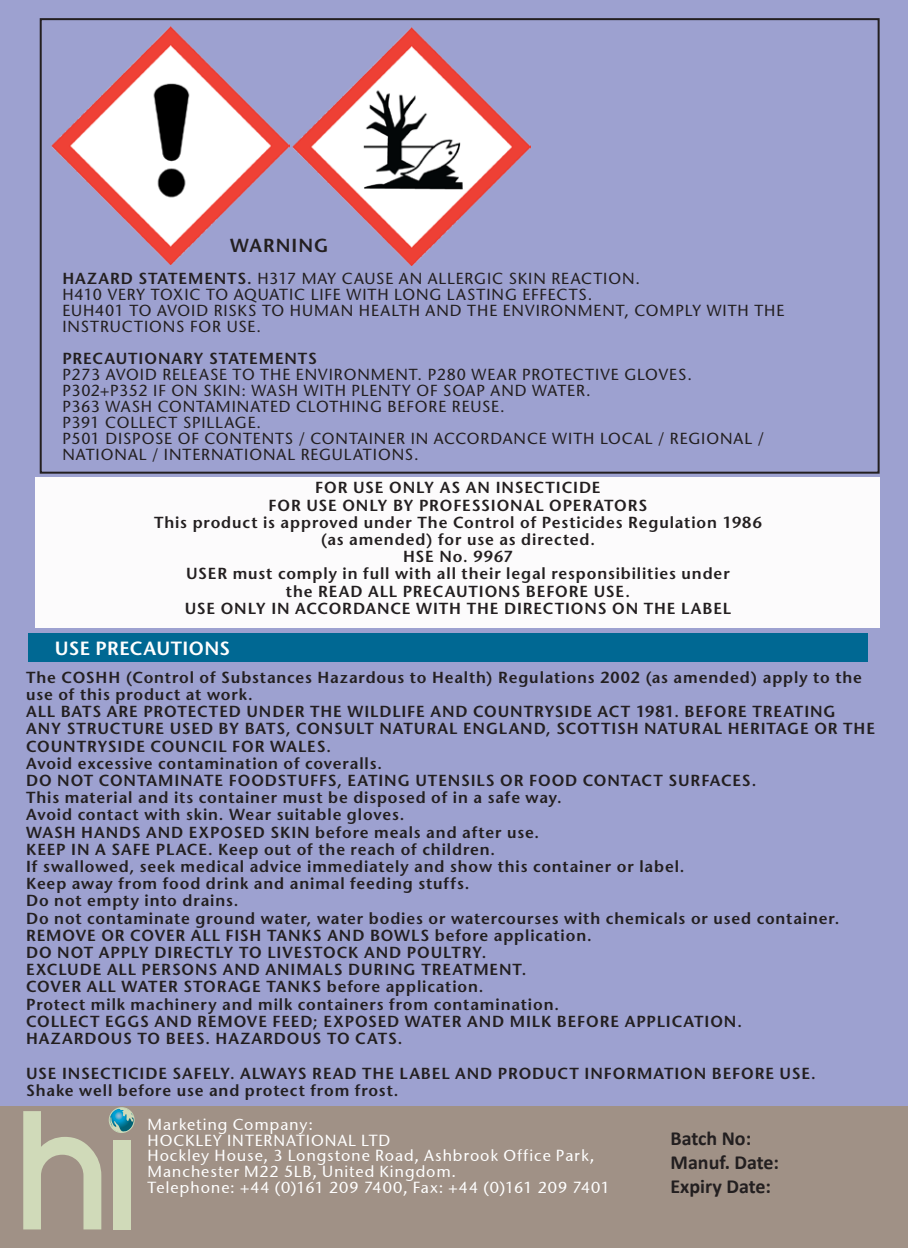
<style>
.page{position:relative;width:908px;height:1248px;background:#fff}
.page>*{position:absolute;margin:0;border:0;box-sizing:border-box;transform-origin:0 0}
.t1{font:700 20px "Calibri";color:#231f20}
.t2{font:600 19.2px "Stone Sans Std";letter-spacing:.02em;color:#fff}
.t3{font:600 18.8px "Stone Sans Std";letter-spacing:.055em;color:#231f20}
.t4{font:600 16px/17.2px "Stone Sans Std";letter-spacing:.055em;color:#231f20}
.t5{font:500 16px "Stone Sans Std";letter-spacing:.06em;color:#231f20}
.t6{font:16px/15.6px "Stone Sans ITCTT Medium";letter-spacing:.055em;color:#fff}
.s1{font-weight:600}
</style>
<div class="page">
<div style="left:0;top:0;width:907px;height:1247px;background:#9da1d0"></div>
<div style="left:0;top:1106px;width:907px;height:141px;background:#a09186"></div>
<div style="left:35px;top:477px;width:844px;height:150px;background:#fcfbfc"></div>
<svg style="left:109px;top:1107px;width:25px;height:25px"></svg>
<div style="left:109px;top:1107px;width:25px;height:25px;border:1px solid #d0dab9;border-radius:50%"></div>
<svg style="left:23px;top:1111px;width:78px;height:118px"></svg>
<div style="left:113px;top:1139px;width:18px;height:90px;background:#d0dab9"></div>
<div style="left:40px;top:18px;width:839px;height:455px;border:2px solid #231f20"></div>
<img style="left:292px;top:27px;width:238px;height:238px">
<img style="left:51px;top:26px;width:238px;height:238px">
<div style="left:28px;top:633px;width:839px;height:29px;background:#006893"></div>
<p class="t3" style="left:230px;top:234px;width:100px">WARNING</p>
<p class="t5" style="left:62px;top:269px;width:579px"><span class="s1">HAZARD STATEMENTS.</span> H317 MAY CAUSE AN ALLERGIC SKIN REACTION.</p>
<p class="t5" style="left:62px;top:285px;width:531px">H410 VERY TOXIC TO AQUATIC LIFE WITH LONG LASTING EFFECTS.</p>
<p class="t5" style="left:62px;top:301px;width:723px">EUH401 TO AVOID RISKS TO HUMAN HEALTH AND THE ENVIRONMENT, COMPLY WITH THE</p>
<p class="t5" style="left:62px;top:317px;width:200px">INSTRUCTIONS FOR USE.</p>
<p class="t4" style="left:62px;top:350px;width:256px">PRECAUTIONARY STATEMENTS</p>
<p class="t5" style="left:62px;top:365px;width:630px">P273 AVOID RELEASE TO THE ENVIRONMENT. P280 WEAR PROTECTIVE GLOVES.</p>
<p class="t5" style="left:62px;top:381px;width:529px">P302+P352 IF ON SKIN: WASH WITH PLENTY OF SOAP AND WATER.</p>
<p class="t5" style="left:62px;top:397px;width:443px">P363 WASH CONTAMINATED CLOTHING BEFORE REUSE.</p>
<p class="t5" style="left:62px;top:413px;width:200px">P391 COLLECT SPILLAGE.</p>
<p class="t5" style="left:62px;top:429px;width:702px">P501 DISPOSE OF CONTENTS / CONTAINER IN ACCORDANCE WITH LOCAL / REGIONAL /</p>
<p class="t5" style="left:62px;top:445px;width:357px">NATIONAL / INTERNATIONAL REGULATIONS.</p>
<p class="t4" style="left:315px;top:479px;width:287px">FOR USE ONLY AS AN INSECTICIDE</p>
<p class="t4" style="left:268px;top:496px;width:380px">FOR USE ONLY BY PROFESSIONAL OPERATORS</p>
<p class="t4" style="left:154px;top:513px;width:609px">This product is approved under The Control of Pesticides Regulation 1986</p>
<p class="t4" style="left:321px;top:530px;width:275px">(as amended) for use as directed.</p>
<p class="t4" style="left:403px;top:548px;width:111px">HSE No. 9967</p>
<p class="t4" style="left:186px;top:565px;width:545px">USER must comply in full with all their legal responsibilities under</p>
<p class="t4" style="left:286px;top:582px;width:345px">the READ ALL PRECAUTIONS BEFORE USE.</p>
<p class="t4" style="left:184px;top:599px;width:548px">USE ONLY IN ACCORDANCE WITH THE DIRECTIONS ON THE LABEL</p>
<p class="t2" style="left:55px;top:636px;width:177px">USE PRECAUTIONS</p>
<p class="t4" style="left:26px;top:668px;width:837px">The COSHH (Control of Substances Hazardous to Health) Regulations 2002 (as amended) apply to the use of this product at work.</p>
<p class="t4" style="left:26px;top:702px;width:850px">ALL BATS ARE PROTECTED UNDER THE WILDLIFE AND COUNTRYSIDE ACT 1981. BEFORE TREATING<br>ANY STRUCTURE USED BY BATS, CONSULT NATURAL ENGLAND, SCOTTISH NATURAL HERITAGE OR THE<br>COUNTRYSIDE COUNCIL FOR WALES.</p>
<p class="t4" style="left:26px;top:754px;width:357px">Avoid excessive contamination of coveralls.</p>
<p class="t4" style="left:26px;top:771px;width:731px">DO NOT CONTAMINATE FOODSTUFFS, EATING UTENSILS OR FOOD CONTACT SURFACES.</p>
<p class="t4" style="left:26px;top:788px;width:537px">This material and its container must be disposed of in a safe way.</p>
<p class="t4" style="left:26px;top:806px;width:379px">Avoid contact with skin. Wear suitable gloves.</p>
<p class="t4" style="left:26px;top:823px;width:514px">WASH HANDS AND EXPOSED SKIN before meals and after use.</p>
<p class="t4" style="left:26px;top:840px;width:470px">KEEP IN A SAFE PLACE. Keep out of the reach of children.</p>
<p class="t4" style="left:26px;top:857px;width:659px">If swallowed, seek medical advice immediately and show this container or label.</p>
<p class="t4" style="left:26px;top:874px;width:444px">Keep away from food drink and animal feeding stuffs.</p>
<p class="t4" style="left:26px;top:892px;width:214px">Do not empty into drains.</p>
<p class="t4" style="left:26px;top:909px;width:814px">Do not contaminate ground water, water bodies or watercourses with chemicals or used container.</p>
<p class="t4" style="left:26px;top:926px;width:567px">REMOVE OR COVER ALL FISH TANKS AND BOWLS before application.</p>
<p class="t4" style="left:26px;top:943px;width:461px">DO NOT APPLY DIRECTLY TO LIVESTOCK AND POULTRY.</p>
<p class="t4" style="left:26px;top:960px;width:501px">EXCLUDE ALL PERSONS AND ANIMALS DURING TREATMENT.</p>
<p class="t4" style="left:26px;top:978px;width:459px">COVER ALL WATER STORAGE TANKS before application.</p>
<p class="t4" style="left:26px;top:995px;width:534px">Protect milk machinery and milk containers from contamination.</p>
<p class="t4" style="left:26px;top:1012px;width:717px">COLLECT EGGS AND REMOVE FEED; EXPOSED WATER AND MILK BEFORE APPLICATION.</p>
<p class="t4" style="left:26px;top:1029px;width:377px">HAZARDOUS TO BEES. HAZARDOUS TO CATS.</p>
<p class="t4" style="left:26px;top:1064px;width:790px">USE INSECTICIDE SAFELY. ALWAYS READ THE LABEL AND PRODUCT INFORMATION BEFORE USE.</p>
<p class="t4" style="left:26px;top:1081px;width:374px">Shake well before use and protect from frost.</p>
<p class="t6" style="left:147px;top:1116px;width:167px">Marketing Company:</p>
<p class="t6" style="left:147px;top:1132px;width:244px">HOCKLEY INTERNATIONAL LTD</p>
<p class="t6" style="left:147px;top:1147px;width:448px">Hockley House, 3 Longstone Road, Ashbrook Office Park,<br>Manchester M22 5LB, United Kingdom.</p>
<p class="t6" style="left:147px;top:1179px;width:463px">Telephone: +44 (0)161 209 7400, Fax: +44 (0)161 209 7401</p>
<p class="t1" style="left:670px;top:1125px;width:82px">Batch No:</p>
<p class="t1" style="left:670px;top:1149px;width:110px">Manuf. Date:</p>
<p class="t1" style="left:670px;top:1173px;width:102px">Expiry Date:</p>
</div>
